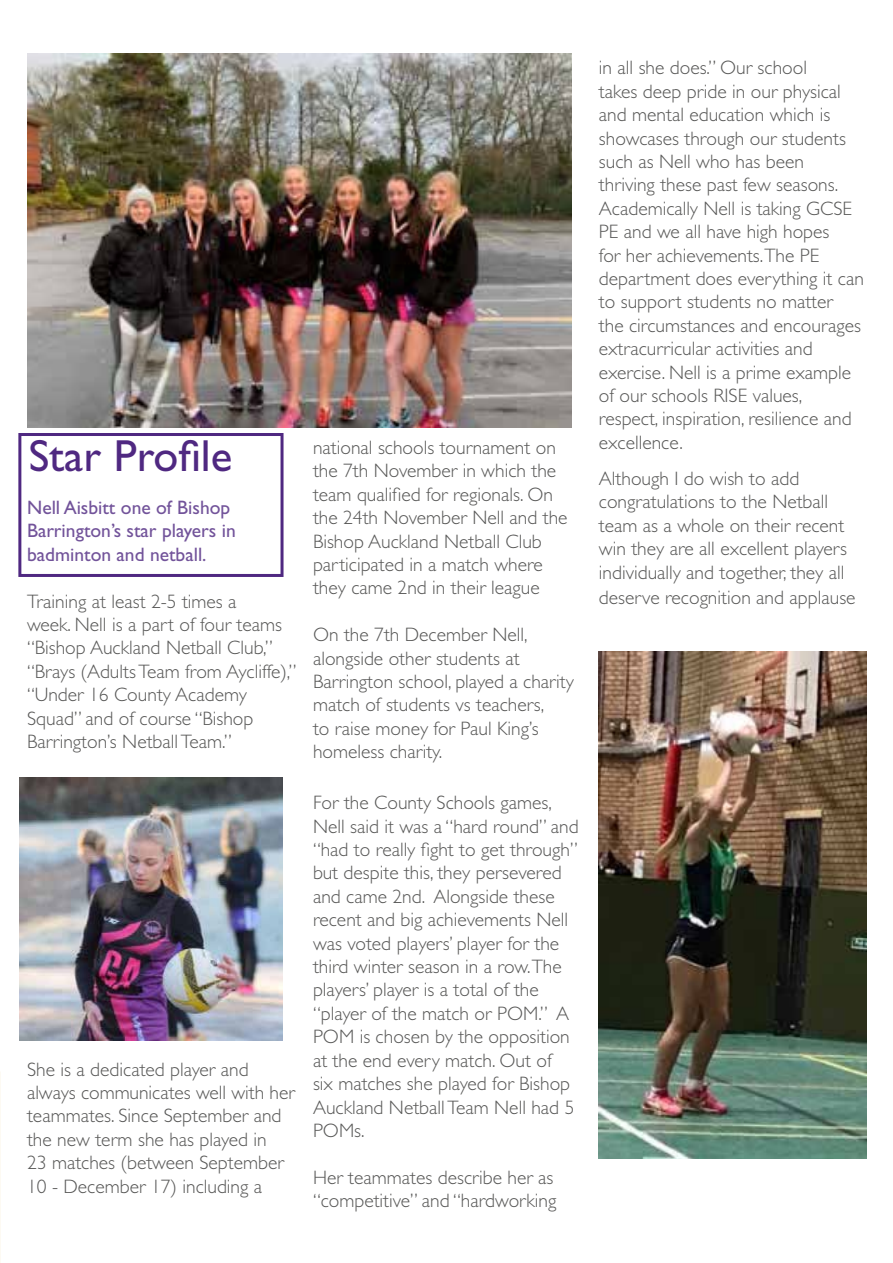
<style>
.page{position:relative;width:893px;height:1263px;background:#fff}
.page>*{position:absolute;margin:0;border:0;box-sizing:border-box;transform-origin:0 0}
.t1{font:45px "Gill Sans Std";color:#4f2881}
.t2{font:300 19.5px/23.4px "Gill Sans Std";color:#575756}
.t3{font:19.5px/23.4px "Gill Sans Std";color:#72539a}
</style>
<div class="page">
<img style="left:27px;top:53px;width:545px;height:374px">
<img style="left:19px;top:777px;width:264px;height:263px">
<img style="left:599px;top:652px;width:268px;height:506px">
<div style="left:18px;top:433px;width:266px;height:144px;border:3px solid #4f2881"></div>
<h1 class="t1" style="left:29px;top:430px;width:205px">Star Profile</h1>
<p class="t3" style="left:27px;top:496px;width:210px">Nell Aisbitt one of Bishop<br>Barrington’s star players in badminton and netball.</p>
<p class="t2" style="left:27px;top:590px;width:271px">Training at least 2-5 times a<br>week. Nell is a part of four teams “Bishop Auckland Netball Club,” “Brays (Adults Team from Aycliffe),” “Under 16 County Academy<br>Squad” and of course “Bishop<br>Barrington’s Netball Team.”</p>
<p class="t2" style="left:27px;top:1058px;width:269px">She is a dedicated player and always communicates well with her teammates. Since September and the new term she has played in<br>23 matches (between September<br>10 - December 17) including a</p>
<p class="t2" style="left:313px;top:436px;width:256px">national schools tournament on the 7th November in which the team qualified for regionals. On the 24th November Nell and the<br>Bishop Auckland Netball Club participated in a match where they came 2nd in their league</p>
<p class="t2" style="left:313px;top:623px;width:262px">On the 7th December Nell, alongside other students at<br>Barrington school, played a charity match of students vs teachers,<br>to raise money for Paul King’s homeless charity.</p>
<p class="t2" style="left:313px;top:791px;width:267px">For the County Schools games,<br>Nell said it was a “hard round” and “had to really fight to get through” but despite this, they persevered and came 2nd. Alongside these recent and big achievements Nell was voted players’ player for the third winter season in a row.The players’ player is a total of the “player of the match or POM.” A<br>POM is chosen by the opposition at the end every match. Out of<br>six matches she played for Bishop<br>Auckland Netball Team Nell had 5<br>POMs.</p>
<p class="t2" style="left:313px;top:1166px;width:245px">Her teammates describe her as “competitive” and “hardworking</p>
<p class="t2" style="left:599px;top:56px;width:267px">in all she does.” Our school<br>takes deep pride in our physical and mental education which is showcases through our students such as Nell who has been thriving these past few seasons.<br>Academically Nell is taking GCSE<br>PE and we all have high hopes<br>for her achievements.The PE department does everything it can to support students no matter<br>the circumstances and encourages extracurricular activities and exercise. Nell is a prime example of our schools RISE values, respect, inspiration, resilience and excellence.</p>
<p class="t2" style="left:599px;top:467px;width:250px">Although I do wish to add congratulations to the Netball team as a whole on their recent win they are all excellent players individually and together, they all</p>
<p class="t2" style="left:599px;top:586px;width:258px">deserve recognition and applause</p>
</div>
